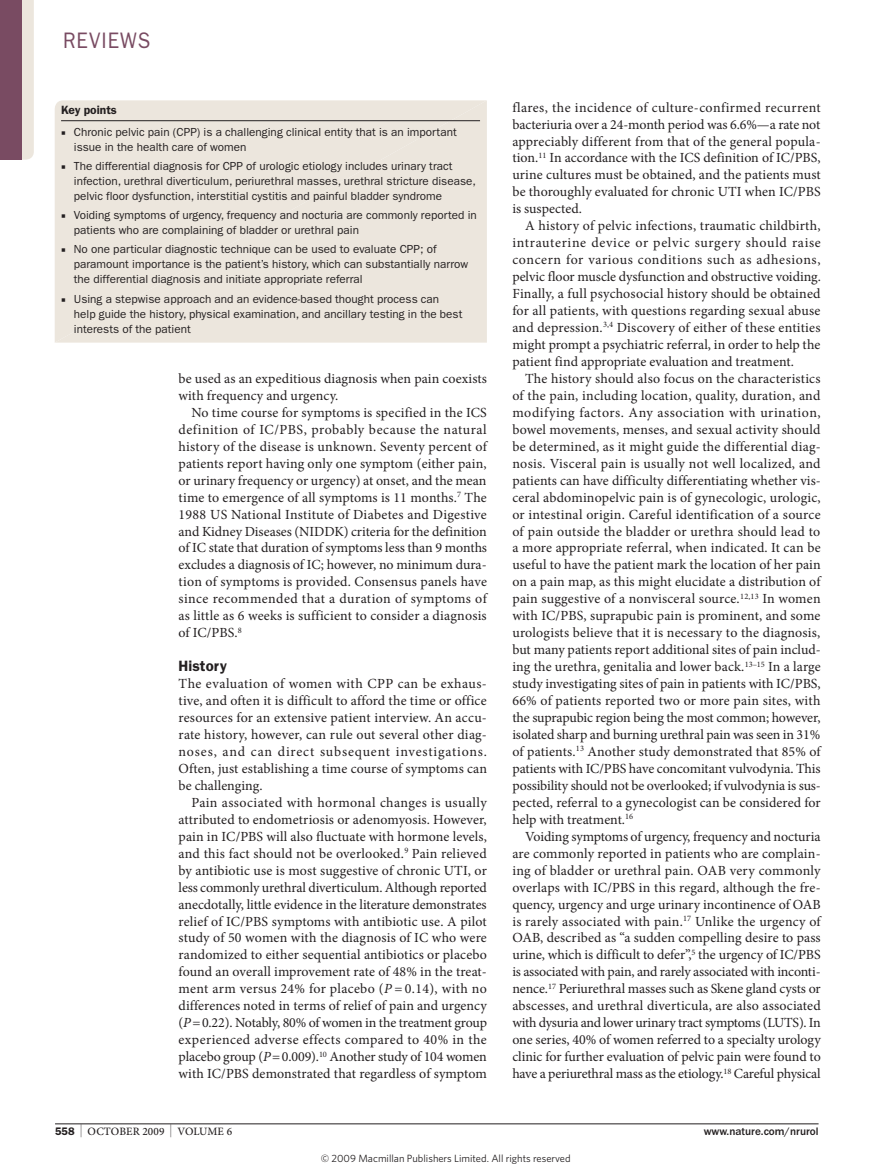
<style>
.page{position:relative;width:893px;height:1174px;background:#fff}
.page>*{position:absolute;margin:0;border:0;box-sizing:border-box;transform-origin:0 0}
.t1{font:22.5px "ITC Franklin Gothic Std";letter-spacing:.05em;color:#794b62;scale:.9 1}
.t2{font:600 15px "ITC Franklin Gothic Std";color:#231f20}
.t3{font:13.95px/17px "Minion Pro";letter-spacing:.005em;color:#231f20;text-align:justify}
.t4{font:600 12px "ITC Franklin Gothic Std";color:#231f20}
.t5{font:11.7px/15px "ITC Franklin Gothic Std";color:#231f20}
.t6{font:500 11.25px "Minion Pro";letter-spacing:.01em;color:#231f20}
.t7{font:500 11.25px "ITC Franklin Gothic Std";color:#231f20}
.t8{font:10.5px "Whitney";color:#231f20}
.s1{font-family:"Minion Pro"}
.s2{font-style:italic}
.s3{font-family:"ITC Franklin Gothic Std";font-weight:600;font-size:10.95px}
.s4{font-size:12.9px}
</style>
<div class="page">
<hr style="left:55px;top:1123px;width:764px;height:1px;background:#231f20">
<div style="left:55px;top:100px;width:432px;height:242px;background:#ece6dd"></div>
<hr style="left:61px;top:120px;width:419px;height:1px;background:#231f20">
<svg style="left:0;top:0;width:34px;height:160px;background:#a1818d"></svg>
<h1 class="t1" style="left:63px;top:28px;width:99px">rEvIEwS</h1>
<p class="t4" style="left:61px;top:103px;width:57px">Key points</p>
<p class="t5" style="left:74px;top:124px;width:384px;text-indent:-13px"><span class="s1">■</span> Chronic pelvic pain (CPP) is a challenging clinical entity that is an important issue in the health care of women</p>
<p class="t5" style="left:74px;top:158px;width:404px;text-indent:-13px"><span class="s1">■</span> The differential diagnosis for CPP of urologic etiology includes urinary tract infection, urethral diverticulum, periurethral masses, urethral stricture disease, pelvic floor dysfunction, interstitial cystitis and painful bladder syndrome</p>
<p class="t5" style="left:74px;top:208px;width:405px;text-indent:-13px"><span class="s1">■</span> voiding symptoms of urgency, frequency and nocturia are commonly reported in patients who are complaining of bladder or urethral pain</p>
<p class="t5" style="left:74px;top:242px;width:396px;text-indent:-13px"><span class="s1">■</span> No one particular diagnostic technique can be used to evaluate CPP; of paramount importance is the patient’s history, which can substantially narrow the differential diagnosis and initiate appropriate referral</p>
<p class="t5" style="left:74px;top:291px;width:390px;text-indent:-13px"><span class="s1">■</span> Using a stepwise approach and an evidence-based thought process can help guide the history, physical examination, and ancillary testing in the best interests of the patient</p>
<p class="t3" style="left:179px;top:370px;width:310px">be used as an expeditious diagnosis when pain coexists with frequency and urgency.</p>
<p class="t3" style="left:179px;top:404px;width:310px;text-indent:13px">no time course for symptoms is specified in the iCs definition of iC/PBs, probably because the natural history of the disease is unknown. seventy percent of patients report having only one symptom (either pain, or urinary frequency or urgency) at onset, and the mean time to emergence of all symptoms is 11 months.<sup>7</sup> the 1988 us national institute of Diabetes and Digestive and Kidney Diseases (niDDK) criteria for the definition of iC state that duration of symptoms less than 9 months excludes a diagnosis of iC; however, no minimum dura&shy;tion of symptoms is provided. Consensus panels have since recommended that a duration of symptoms of as little as 6 weeks is sufficient to consider a diagnosis of iC/PBs.<sup>8</sup></p>
<p class="t2" style="left:179px;top:657px;width:50px">History</p>
<p class="t3" style="left:179px;top:675px;width:310px">the evaluation of women with CPP can be exhaus&shy;tive, and often it is difficult to afford the time or office resources for an extensive patient interview. an accu&shy;rate history, however, can rule out several other diag&shy;noses, and can direct subsequent investigations. often, just establishing a time course of symptoms can be challenging.</p>
<p class="t3" style="left:179px;top:794px;width:310px;text-indent:13px">Pain associated with hormonal changes is usually attributed to endometriosis or adenomyosis. However, pain in iC/PBs will also fluctuate with hormone levels, and this fact should not be overlooked.<sup>9</sup> Pain relieved by antibiotic use is most suggestive of chronic uti, or less commonly urethral diverticulum. although reported anecdotally, little evidence in the literature demonstrates relief of iC/PBs symptoms with antibiotic use. a pilot study of 50 women with the diagnosis of iC who were randomized to either sequential antibiotics or placebo found an overall improvement rate of 48% in the treat&shy;ment arm versus 24% for placebo (<span class="s2">P</span> = 0.14), with no differences noted in terms of relief of pain and urgency (<span class="s2">P</span>=0.22). notably, 80% of women in the treatment group experienced adverse effects compared to 40% in the placebo group (<span class="s2">P</span>=0.009).<sup>10</sup> another study of 104 women with iC/PBs demonstrated that regardless of symptom</p>
<p class="t3" style="left:512px;top:99px;width:310px">flares, the incidence of culture-confirmed recurrent bacteriuria over a 24-month period was 6.6%—a rate not appreciably different from that of the general popula&shy;tion.<sup>11</sup> in accordance with the iCs definition of iC/PBs, urine cultures must be obtained, and the patients must be thoroughly evaluated for chronic uti when iC/PBs is suspected.</p>
<p class="t3" style="left:512px;top:217px;width:310px;text-indent:13px">a history of pelvic infections, traumatic childbirth, intrauterine device or pelvic surgery should raise concern for various conditions such as adhesions, pelvic floor muscle dysfunction and obstructive voiding.<br>Finally, a full psychosocial history should be obtained for all patients, with questions regarding sexual abuse and depression.<sup>3,4</sup> Discovery of either of these entities might prompt a psychiatric referral, in order to help the patient find appropriate evaluation and treatment.</p>
<p class="t3" style="left:512px;top:370px;width:310px;text-indent:13px">the history should also focus on the characteristics of the pain, including location, quality, duration, and modifying factors. any association with urination, bowel movements, menses, and sexual activity should be determined, as it might guide the differential diag&shy;nosis. visceral pain is usually not well localized, and patients can have difficulty differentiating whether vis&shy;ceral abdominopelvic pain is of gynecologic, urologic, or intestinal origin. Careful identification of a source of pain outside the bladder or urethra should lead to a more appropriate referral, when indicated. it can be useful to have the patient mark the location of her pain on a pain map, as this might elucidate a distribution of pain suggestive of a nonvisceral source.<sup>12,13</sup> in women with iC/PBs, suprapubic pain is prominent, and some urologists believe that it is necessary to the diagnosis, but many patients report additional sites of pain includ&shy;ing the urethra, genitalia and lower back.<sup>13–15</sup> in a large study investigating sites of pain in patients with iC/PBs, 66% of patients reported two or more pain sites, with the suprapubic region being the most common; however, isolated sharp and burning urethral pain was seen in 31% of patients.<sup>13</sup> another study demonstrated that 85% of patients with iC/PBs have concomitant vulvodynia. this possibility should not be overlooked; if vulvodynia is sus&shy;pected, referral to a gynecologist can be considered for help with treatment.<sup>16</sup></p>
<p class="t3" style="left:512px;top:828px;width:310px;text-indent:13px">voiding symptoms of urgency, frequency and nocturia are commonly reported in patients who are complain&shy;ing of bladder or urethral pain. oaB very commonly overlaps with iC/PBs in this regard, although the fre&shy;quency, urgency and urge urinary incontinence of oaB is rarely associated with pain.<sup>17</sup> unlike the urgency of oaB, described as “a sudden compelling desire to pass urine, which is difficult to defer”,<sup>5</sup> the urgency of iC/PBs is associated with pain, and rarely associated with inconti&shy;nence.<sup>17</sup> Periurethral masses such as skene gland cysts or abscesses, and urethral diverticula, are also associated with dysuria and lower urinary tract symptoms (luts). in one series, 40% of women referred to a specialty urology clinic for further evaluation of pelvic pain were found to have a periurethral mass as the etiology.<sup>18</sup> Careful physical</p>
<p class="t6" style="left:55px;top:1123px;width:179px"><span class="s3">558</span> <span class="s4">|</span> OCTOBER 2009 <span class="s4">|</span> VOLUME 6</p>
<p class="t7" style="left:704px;top:1124px;width:116px">www.nature.com/nrurol</p>
<p class="t8" style="left:321px;top:1152px;width:251px">© 2009 Macmillan Publishers Limited. All rights reserved</p>
</div>
